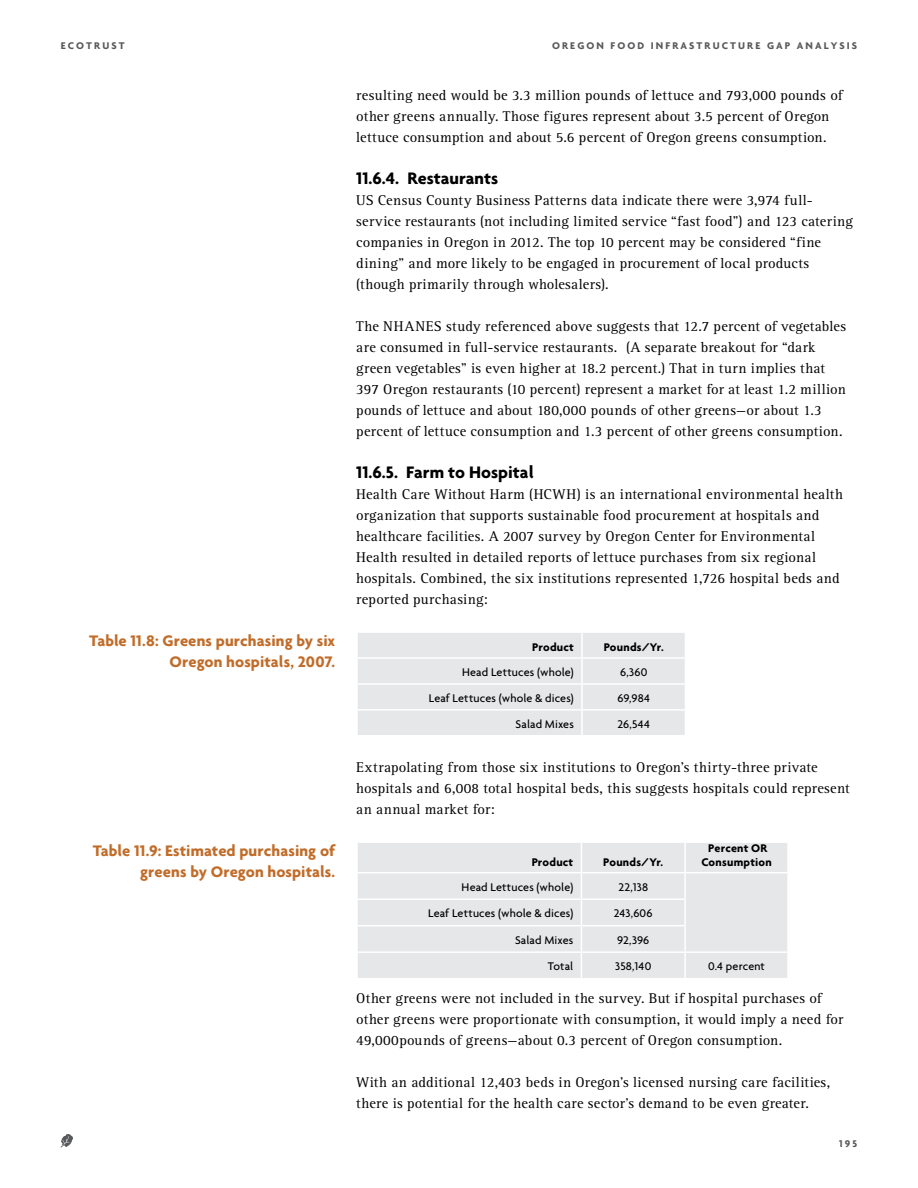
<style>
.page{position:relative;width:918px;height:1188px;background:#fff}
.page>*{position:absolute;margin:0;border:0;box-sizing:border-box;transform-origin:0 0}
.t1{font:700 18px "Agenda";color:#000}
.t2{font:700 16.5px/21px "Agenda";letter-spacing:.005em;color:#c16c29;text-align:right}
.t3{font:14.7px/21px "Rotis Serif";letter-spacing:.02em;color:#000}
.t4{font:500 12px "Agenda";letter-spacing:.01em;color:#000}
.t5{font:700 12px/13.5px "Agenda";letter-spacing:.02em;color:#000;text-align:center}
.t6{font:700 10.5px "Agenda";letter-spacing:.2em;color:#58595b}
</style>
<div class="page">
<svg style="left:61px;top:1134px;width:12px;height:14px"></svg>
<div style="left:358px;top:633px;width:327px;height:102px;background:#e6e7e8"></div>
<div style="left:358px;top:843px;width:429px;height:135px;background:#e6e7e8"></div>
<hr style="left:684px;top:843px;width:2px;height:29px;background:#fff">
<hr style="left:356px;top:872px;width:225px;height:1px;background:#fff">
<hr style="left:581px;top:872px;width:104px;height:1px;background:#fff">
<hr style="left:685px;top:872px;width:104px;height:1px;background:#fff">
<hr style="left:684px;top:873px;width:2px;height:25px;background:#fff">
<hr style="left:356px;top:898px;width:225px;height:2px;background:#fff">
<hr style="left:581px;top:898px;width:105px;height:2px;background:#fff">
<hr style="left:684px;top:900px;width:2px;height:25px;background:#fff">
<hr style="left:356px;top:925px;width:225px;height:1px;background:#fff">
<hr style="left:581px;top:925px;width:105px;height:1px;background:#fff">
<hr style="left:684px;top:926px;width:2px;height:25px;background:#fff">
<hr style="left:356px;top:951px;width:225px;height:2px;background:#fff">
<hr style="left:581px;top:951px;width:104px;height:2px;background:#fff">
<svg style="left:581px;top:843px;width:1px;height:135px"></svg>
<hr style="left:685px;top:951px;width:104px;height:2px;background:#fff">
<hr style="left:684px;top:953px;width:2px;height:25px;background:#fff">
<p class="t6" style="left:61px;top:39px;width:65px">ECOTRUST</p>
<p class="t6" style="left:552px;top:39px;width:307px">OREGON FOOD INFRASTRUCTURE GAP ANALYSIS</p>
<p class="t2" style="left:89px;top:630px;width:248px">Table 11.8: Greens purchasing by six<br>Oregon hospitals, 2007.</p>
<p class="t2" style="left:93px;top:840px;width:244px">Table 11.9: Estimated purchasing of greens by Oregon hospitals.</p>
<p class="t3" style="left:356px;top:85px;width:488px">resulting need would be 3.3 million pounds of lettuce and 793,000 pounds of other greens annually. Those figures represent about 3.5 percent of Oregon lettuce consumption and about 5.6 percent of Oregon greens consumption.</p>
<p class="t1" style="left:356px;top:168px;width:143px">11.6.4. Restaurants</p>
<p class="t3" style="left:356px;top:190px;width:498px">US Census County Business Patterns data indicate there were 3,974 full&shy;service restaurants (not including limited service “fast food”) and 123 catering companies in Oregon in 2012. The top 10 percent may be considered “fine dining” and more likely to be engaged in procurement of local products (though primarily through wholesalers).</p>
<p class="t3" style="left:356px;top:316px;width:491px">The NHANES study referenced above suggests that 12.7 percent of vegetables are consumed in full-service restaurants. (A separate breakout for “dark green vegetables” is even higher at 18.2 percent.) That in turn implies that 397 Oregon restaurants (10 percent) represent a market for at least 1.2 million pounds of lettuce and about 180,000 pounds of other greens—or about 1.3 percent of lettuce consumption and 1.3 percent of other greens consumption.</p>
<p class="t1" style="left:356px;top:462px;width:179px">11.6.5. Farm to Hospital</p>
<p class="t3" style="left:356px;top:484px;width:488px">Health Care Without Harm (HCWH) is an international environmental health organization that supports sustainable food procurement at hospitals and healthcare facilities. A 2007 survey by Oregon Center for Environmental Health resulted in detailed reports of lettuce purchases from six regional hospitals. Combined, the six institutions represented 1,726 hospital beds and reported purchasing:</p>
<p class="t5" style="left:532px;top:640px;width:43px">Product</p>
<p class="t5" style="left:604px;top:640px;width:61px">Pounds/Yr.</p>
<p class="t4" style="left:462px;top:665px;width:113px">Head Lettuces (whole)</p>
<p class="t4" style="left:620px;top:665px;width:29px">6,360</p>
<p class="t4" style="left:429px;top:691px;width:147px">Leaf Lettuces (whole &amp; dices)</p>
<p class="t4" style="left:617px;top:691px;width:34px">69,984</p>
<p class="t4" style="left:516px;top:716px;width:60px">Salad Mixes</p>
<p class="t4" style="left:617px;top:716px;width:34px">26,544</p>
<p class="t3" style="left:356px;top:757px;width:495px">Extrapolating from those six institutions to Oregon’s thirty-three private hospitals and 6,008 total hospital beds, this suggests hospitals could represent an annual market for:</p>
<p class="t5" style="left:532px;top:855px;width:43px">Product</p>
<p class="t5" style="left:603px;top:855px;width:61px">Pounds/Yr.</p>
<p class="t5" style="left:701px;top:842px;width:72px">Percent OR<br>Consumption</p>
<p class="t4" style="left:462px;top:880px;width:113px">Head Lettuces (whole)</p>
<p class="t4" style="left:618px;top:880px;width:31px">22,138</p>
<p class="t4" style="left:428px;top:906px;width:147px">Leaf Lettuces (whole &amp; dices)</p>
<p class="t4" style="left:614px;top:906px;width:40px">243,606</p>
<p class="t4" style="left:515px;top:933px;width:60px">Salad Mixes</p>
<p class="t4" style="left:617px;top:933px;width:34px">92,396</p>
<p class="t4" style="left:548px;top:959px;width:27px">Total</p>
<p class="t4" style="left:615px;top:959px;width:38px">358,140</p>
<p class="t4" style="left:708px;top:959px;width:58px">0.4 percent</p>
<p class="t3" style="left:356px;top:988px;width:489px">Other greens were not included in the survey. But if hospital purchases of other greens were proportionate with consumption, it would imply a need for<br>49,000pounds of greens—about 0.3 percent of Oregon consumption.</p>
<p class="t3" style="left:356px;top:1072px;width:475px">With an additional 12,403 beds in Oregon’s licensed nursing care facilities, there is potential for the health care sector’s demand to be even greater.</p>
<p class="t6" style="left:839px;top:1138px;width:20px">195</p>
</div>
